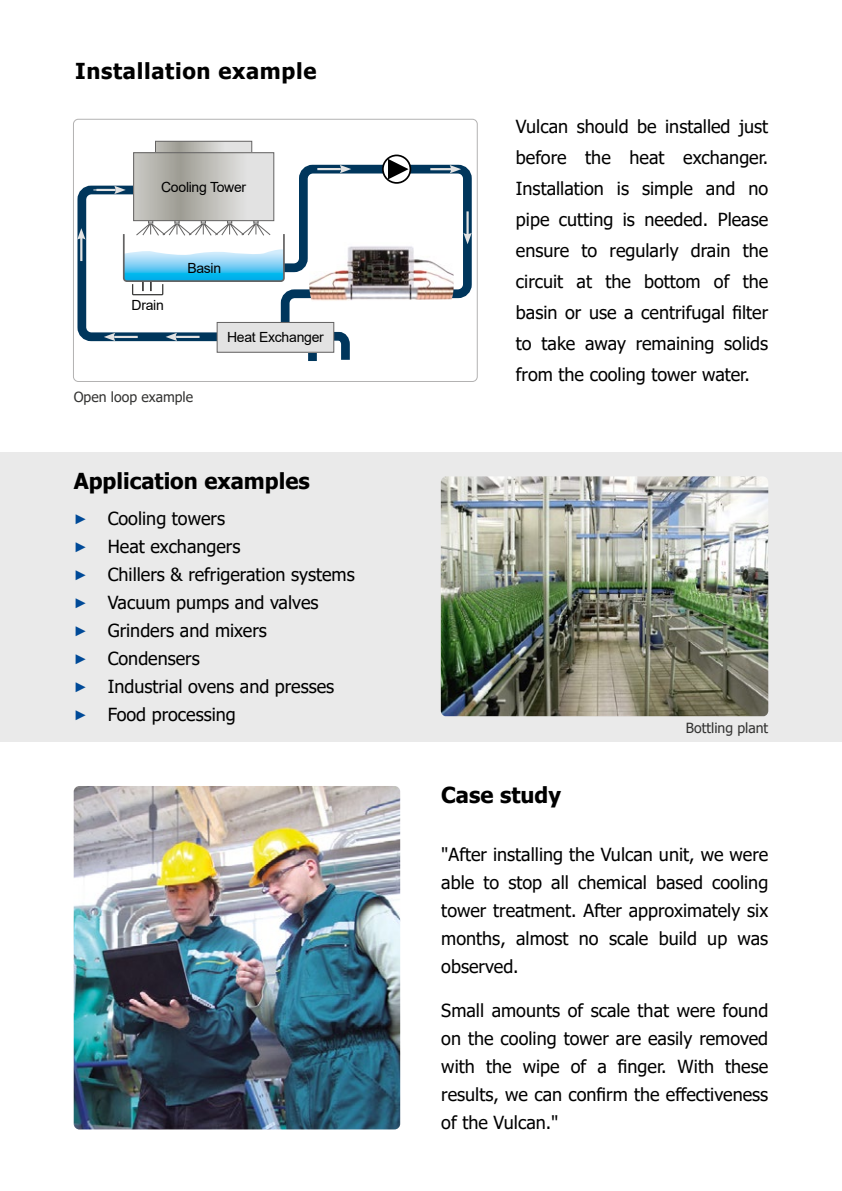
<style>
.page{position:relative;width:842px;height:1191px;background:#fff}
.page>*{position:absolute;margin:0;border:0;box-sizing:border-box;transform-origin:0 0}
.t1{font:700 22px "Tahoma";color:#000}
.t2{font:700 22px "Tahoma";letter-spacing:.03em;color:#000}
.t3{font:18px/28px "Tahoma";color:#000;text-align:justify}
.t4{font:14px "Arial";letter-spacing:-.02em;color:#000}
.t5{font:14px "Tahoma";color:#333332}
.s1{font-family:"Arial";font-size:14px;color:#004a98}
</style>
<div class="page">
<div style="left:0;top:452px;width:842px;height:289px;background:#eaeaea"></div>
<img style="left:441px;top:476px;width:327px;height:240px">
<img style="left:74px;top:786px;width:326px;height:343px">
<div style="left:73px;top:119px;width:405px;height:263px;border:1px solid #b3b2b2;border-radius:5px"></div>
<svg style="left:274px;top:160px;width:198px;height:200px"></svg>
<svg style="left:157px;top:143px;width:93px;height:9px"></svg>
<div style="left:155px;top:141px;width:97px;height:13px;border:1px solid #646363"></div>
<svg style="left:135px;top:154px;width:137px;height:27px;background:#c2c1bc"></svg>
<div style="left:133px;top:152px;width:141px;height:69px;border:1px solid #646363"></div>
<svg style="left:383px;top:155px;width:27px;height:28px"></svg>
<div style="left:382px;top:154px;width:29px;height:30px;border:2px solid #000;border-radius:50%"></div>
<svg style="left:388px;top:159px;width:21px;height:20px"></svg>
<img style="left:308px;top:242px;width:146px;height:59px">
<div style="left:217px;top:322px;width:117px;height:30px;background:#e3e3e3"></div>
<div style="left:217px;top:322px;width:117px;height:31px;border:1px solid #646363"></div>
<svg style="left:440px;top:165px;width:21px;height:8px"></svg>
<hr style="left:430px;top:168px;width:24px;height:2px;background:#e3e3e3">
<svg style="left:319px;top:165px;width:32px;height:8px"></svg>
<hr style="left:317px;top:168px;width:24px;height:2px;background:#e3e3e3">
<svg style="left:73px;top:181px;width:213px;height:164px"></svg>
<svg style="left:463px;top:212px;width:9px;height:32px"></svg>
<hr style="left:466px;top:211px;width:3px;height:24px;background:#e3e3e3">
<p class="t2" style="left:75px;top:56px;width:243px">Installation example</p>
<p class="t4" style="left:161px;top:177px;width:87px">Cooling Tower</p>
<p class="t4" style="left:131px;top:295px;width:34px">Drain</p>
<p class="t4" style="left:187px;top:258px;width:35px">Basin</p>
<p class="t4" style="left:227px;top:328px;width:98px">Heat Exchanger</p>
<p class="t5" style="left:74px;top:387px;width:121px">Open loop example</p>
<p class="t1" style="left:74px;top:466px;width:238px">Application examples</p>
<p class="t3" style="left:74px;top:506px;width:283px;text-align:left"><span class="s1">►</span> Cooling towers<br><span class="s1">►</span> Heat exchangers<br><span class="s1">►</span> Chillers &amp; refrigeration systems <span class="s1">►</span> Vacuum pumps and valves<br><span class="s1">►</span> Grinders and mixers<br><span class="s1">►</span> Condensers<br><span class="s1">►</span> Industrial ovens and presses<br><span class="s1">►</span> Food processing</p>
<p class="t3" style="left:516px;top:112px;width:254px;line-height:31px">Vulcan should be installed just before the heat exchanger.<br>Installation is simple and no pipe cutting is needed. Please ensure to regularly drain the circuit at the bottom of the basin or use a centrifugal filter to take away remaining solids from the cooling tower water.</p>
<p class="t5" style="left:686px;top:719px;width:84px">Bottling plant</p>
<p class="t1" style="left:441px;top:779px;width:121px">Case study</p>
<p class="t3" style="left:441px;top:841px;width:328px">"After installing the Vulcan unit, we were able to stop all chemical based cooling tower treatment. After approximately six months, almost no scale build up was observed.</p>
<p class="t3" style="left:441px;top:997px;width:328px">Small amounts of scale that were found on the cooling tower are easily removed with the wipe of a finger. With these results, we can confirm the effectiveness of the Vulcan."</p>
</div>
